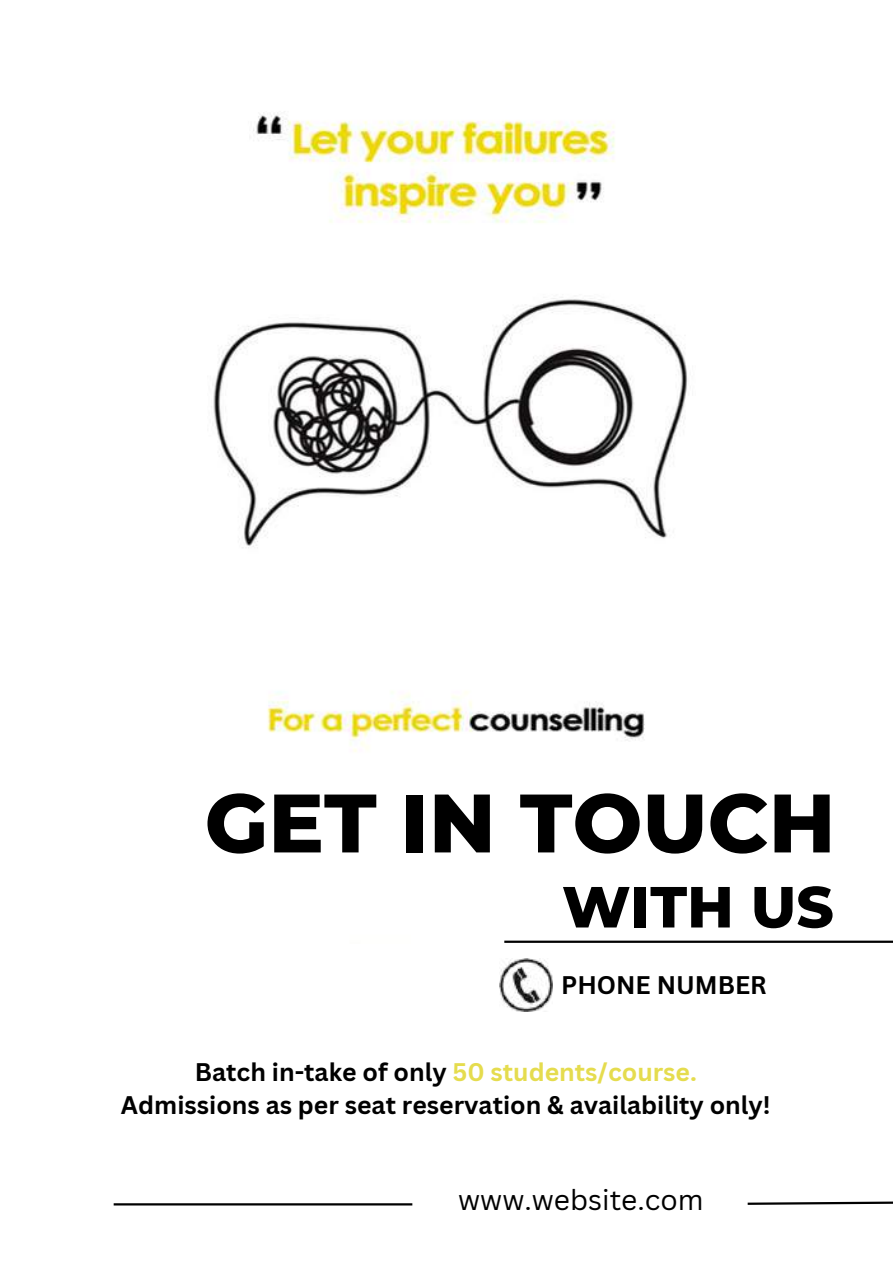
<style>
.page{position:relative;width:893px;height:1264px;background:#fff}
.page>*{position:absolute;margin:0;border:0;box-sizing:border-box;transform-origin:0 0}
.t1{font:800 82.65px "Montserrat";color:#000}
.t2{font:800 57.9px "Montserrat";color:#000}
.t3{font:28.05px "Canva Sans";color:#000}
.t4{font:700 24.75px/33.8px "Canva Sans";color:#000;text-align:center}
.s1{color:#e5dc4e}
</style>
<div class="page">
<img style="left:212px;top:112px;width:591px;height:831px">
<hr style="left:114px;top:1203px;width:298px;height:2px;background:#000">
<svg style="left:747px;top:1201px;width:145px;height:4px"></svg>
<hr style="left:504px;top:940px;width:388px;height:2px;background:#000">
<img style="left:499px;top:958px;width:53px;height:53px">
<h1 class="t1" style="left:205px;top:772px;width:632px">GET IN TOUCH</h1>
<h2 class="t2" style="left:562px;top:871px;width:273px">WITH US</h2>
<p class="t4" style="left:561px;top:967px;width:207px">PHONE NUMBER</p>
<p class="t4" style="left:121px;top:1054px;width:651px">Batch in-take of only <span class="s1">50 students/course.<br></span>Admissions as per seat reservation &amp; availability only!</p>
<p class="t3" style="left:458px;top:1180px;width:247px">www.website.com</p>
</div>
